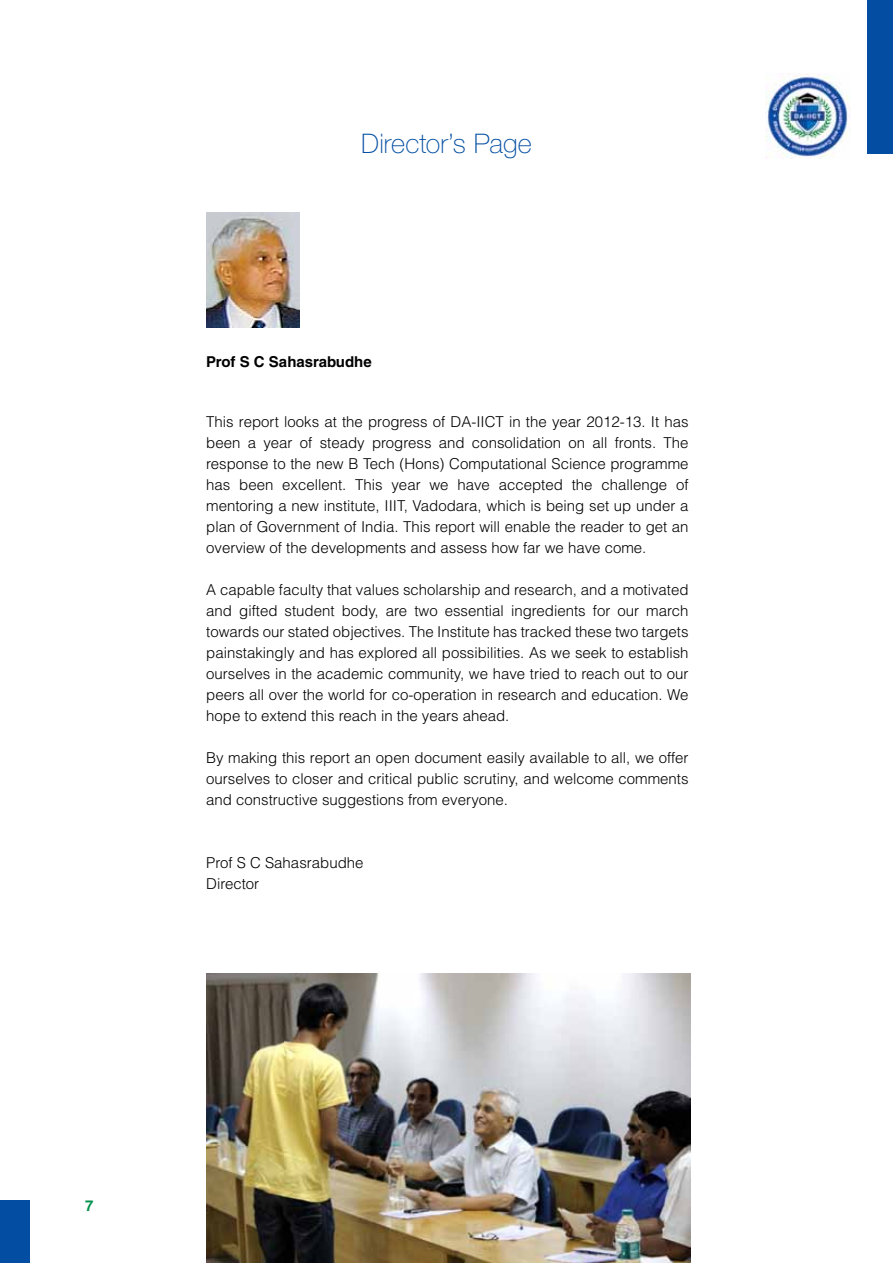
<style>
.page{position:relative;width:893px;height:1263px;background:#fff}
.page>*{position:absolute;margin:0;border:0;box-sizing:border-box;transform-origin:0 0}
.t1{font:100 27px "Helvetica Neue LT Std";color:#034ea2}
.t2{font:300 15px/21px "Helvetica LT Std";color:#000;text-align:justify}
.t3{font:700 15px "Helvetica LT Std";color:#000}
.t4{font:700 15px "Helvetica LT Std";color:#00904d}
</style>
<div class="page">
<div style="left:0;top:1200px;width:30px;height:63px;background:#034ea2"></div>
<img style="left:766px;top:74px;width:84px;height:85px">
<div style="left:867px;top:0;width:26px;height:153px;background:#034ea2"></div>
<img style="left:206px;top:213px;width:93px;height:114px">
<img style="left:206px;top:973px;width:484px;height:290px">
<h1 class="t1" style="left:361px;top:128px;width:172px">Director’s Page</h1>
<p class="t3" style="left:206px;top:352px;width:167px">Prof S C Sahasrabudhe</p>
<p class="t2" style="left:206px;top:411px;width:484px">This report looks at the progress of DA-IICT in the year 2012-13. It has been a year of steady progress and consolidation on all fronts. The response to the new B Tech (Hons) Computational Science programme has been excellent. This year we have accepted the challenge of mentoring a new institute, IIIT, Vadodara, which is being set up under a plan of Government of India. This report will enable the reader to get an overview of the developments and assess how far we have come.</p>
<p class="t2" style="left:206px;top:579px;width:484px">A capable faculty that values scholarship and research, and a motivated and gifted student body, are two essential ingredients for our march towards our stated objectives. The Institute has tracked these two targets painstakingly and has explored all possibilities. As we seek to establish ourselves in the academic community, we have tried to reach out to our peers all over the world for co-operation in research and education. We hope to extend this reach in the years ahead.</p>
<p class="t2" style="left:206px;top:747px;width:484px">By making this report an open document easily available to all, we offer ourselves to closer and critical public scrutiny, and welcome comments and constructive suggestions from everyone.</p>
<p class="t2" style="left:206px;top:852px;width:159px">Prof S C Sahasrabudhe<br>Director</p>
<p class="t4" style="left:85px;top:1196px;width:10px">7</p>
</div>
